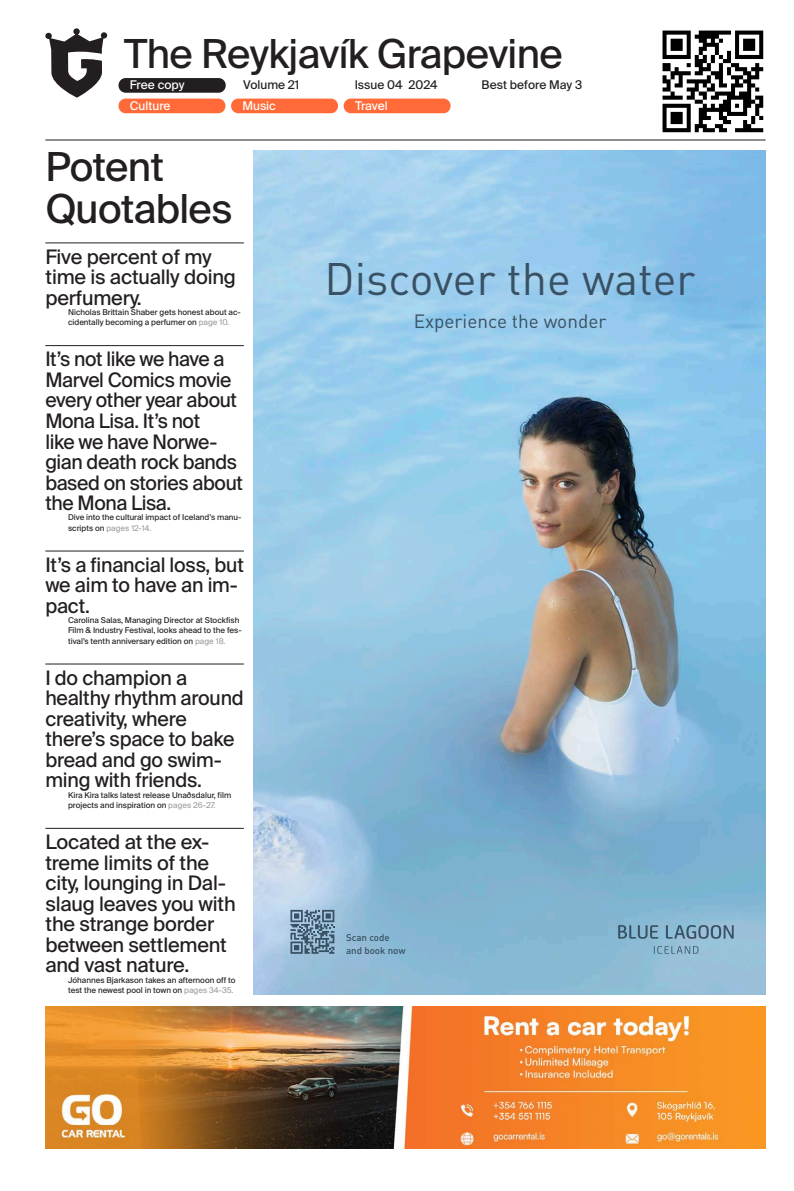
<style>
.page{position:relative;width:794px;height:1191px;background:#fff}
.page>*{position:absolute;margin:0;border:0;box-sizing:border-box;transform-origin:0 0}
.t1{font:44.9px "DIN Pro";color:#395164}
.t2{font:40px/41.1px "Suisse Intl";letter-spacing:-.015em;color:#231f20}
.t3{font:20px/20.5px "Suisse Intl";letter-spacing:-.01em;color:#231f20}
.t4{font:19px "DIN Pro";color:#395164}
.t5{font:12px "Suisse Intl";color:#231f20}
.t6{font:12px/20.5px "Suisse Intl";color:#fff}
.t7{font:500 9.7px/12.3px "DIN Pro";color:#395164}
.t8{font:8px/10.3px "Suisse Intl";color:#231f20}
.s1{color:#9d9fa2}
</style>
<div class="page">
<hr style="left:45px;top:140px;width:720px;height:1px;background:#202124">
<img style="left:253px;top:151px;width:512px;height:843px">
<svg style="left:618px;top:925px;width:40px;height:13px"></svg>
<svg style="left:666px;top:925px;width:67px;height:13px"></svg>
<svg style="left:654px;top:946px;width:44px;height:8px"></svg>
<svg style="left:290px;top:910px;width:44px;height:43px;background:#6d899f"></svg>
<svg style="left:45px;top:28px;width:62px;height:70px"></svg>
<img style="left:662px;top:30px;width:102px;height:103px">
<div style="left:118px;top:78px;width:108px;height:15px;background:#231f20;border-radius:7px"></div>
<div style="left:118px;top:99px;width:107px;height:14px;background:#ff6a38;border-radius:7px"></div>
<div style="left:231px;top:99px;width:107px;height:14px;background:#ff6a38;border-radius:7px"></div>
<div style="left:344px;top:99px;width:106px;height:14px;background:#ff6a38;border-radius:7px"></div>
<hr style="left:45px;top:242px;width:199px;height:1px;background:#231f20">
<hr style="left:45px;top:345px;width:199px;height:1px;background:#231f20">
<hr style="left:45px;top:550px;width:199px;height:1px;background:#231f20">
<hr style="left:45px;top:663px;width:199px;height:1px;background:#231f20">
<hr style="left:45px;top:828px;width:199px;height:1px;background:#231f20">
<img style="left:45px;top:1007px;width:720px;height:141px">
<h2 class="t2" style="left:124px;top:34px;width:440px">The Reykjavík Grapevine</h2>
<p class="t6" style="left:130px;top:75px;width:56px">Free copy<br>Culture</p>
<p class="t5" style="left:243px;top:78px;width:58px">Volume 21</p>
<p class="t5" style="left:355px;top:78px;width:84px">Issue 04 2024</p>
<p class="t5" style="left:481px;top:78px;width:102px">Best before May 3</p>
<p class="t6" style="left:242px;top:95px;width:35px">Music</p>
<p class="t6" style="left:355px;top:95px;width:34px">Travel</p>
<h2 class="t2" style="left:45px;top:147px;width:188px">Potent<br>Quotables</h2>
<p class="t3" style="left:45px;top:246px;width:192px">Five percent of my time is actually doing perfumery.</p>
<p class="t8" style="left:68px;top:307px;width:174px">Nicholas Brittain Shaber gets honest about ac&shy;cidentally becoming a perfumer on <span class="s1">page 10.</span></p>
<p class="t3" style="left:45px;top:349px;width:199px">It’s not like we have a<br>Marvel Comics movie every other year about<br>Mona Lisa. It’s not<br>like we have Norwe&shy;gian death rock bands based on stories about the Mona Lisa.</p>
<p class="t8" style="left:68px;top:512px;width:175px">Dive into the cultural impact of Iceland’s manu&shy;scripts on <span class="s1">pages 12-14.</span></p>
<p class="t3" style="left:45px;top:554px;width:200px">It’s a financial loss, but we aim to have an im&shy;pact.</p>
<p class="t8" style="left:68px;top:615px;width:175px">Carolina Salas, Managing Director at Stockfish<br>Film &amp; Industry Festival, looks ahead to the fes&shy;tival’s tenth anniversary edition on <span class="s1">page 18.</span></p>
<p class="t3" style="left:45px;top:667px;width:200px">I do champion a healthy rhythm around creativity, where there’s space to bake bread and go swim&shy;ming with friends.</p>
<p class="t8" style="left:68px;top:789px;width:165px">Kira Kira talks latest release Unaðsdalur, film projects and inspiration on <span class="s1">pages 26-27.</span></p>
<p class="t3" style="left:45px;top:832px;width:192px">Located at the ex&shy;treme limits of the city, lounging in Dal&shy;slaug leaves you with the strange border between settlement and vast nature.</p>
<p class="t8" style="left:68px;top:974px;width:169px">Jóhannes Bjarkason takes an afternoon off to test the newest pool in town on <span class="s1">pages 34-35.</span></p>
<h1 class="t1" style="left:325px;top:244px;width:372px">Discover the water</h1>
<p class="t4" style="left:414px;top:306px;width:194px">Experience the wonder</p>
<p class="t7" style="left:346px;top:930px;width:61px">Scan code and book now</p>
</div>
